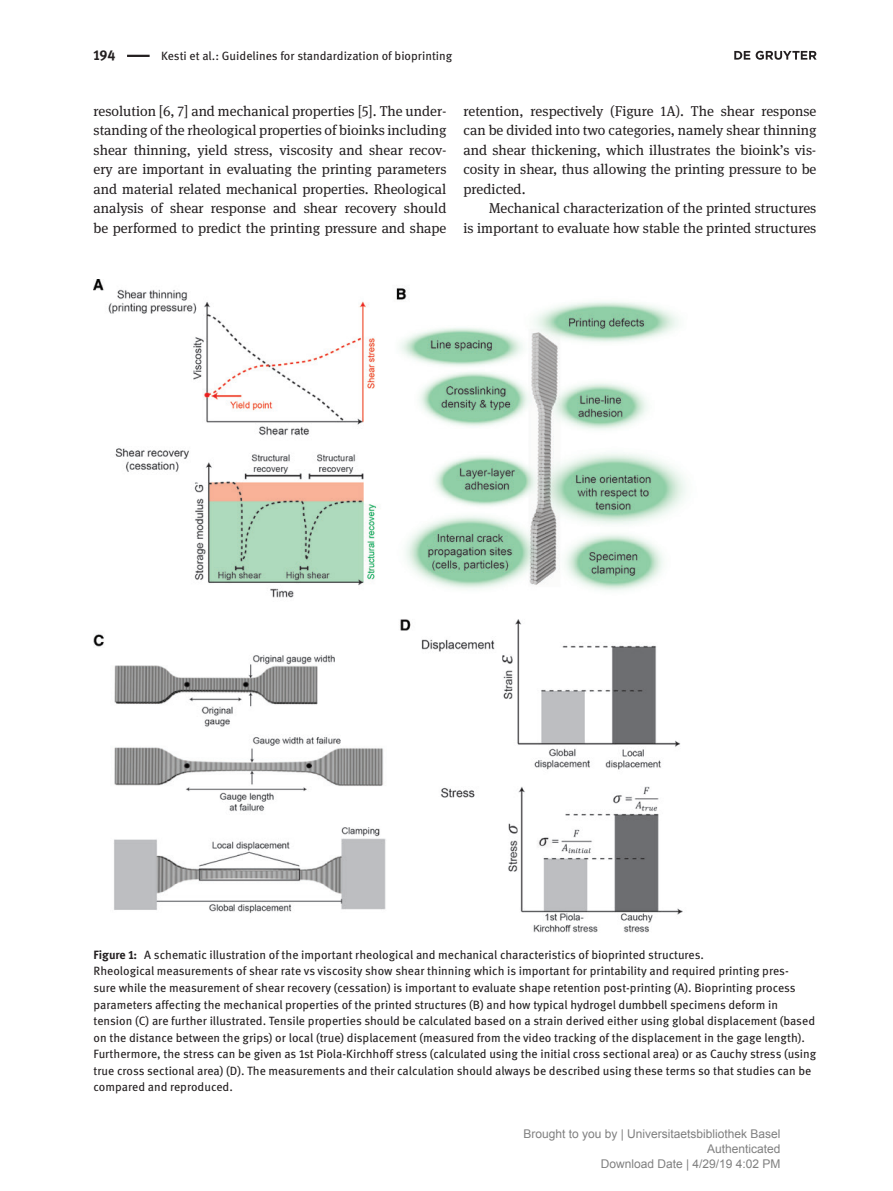
<style>
.page{position:relative;width:893px;height:1191px;background:#fff}
.page>*{position:absolute;margin:0;border:0;box-sizing:border-box;transform-origin:0 0}
.t1{font:14.25px/19.5px "DG Meta Serif Science";color:#231f20;text-align:justify}
.t2{font:700 14.25px "DG Meta Science";color:#231f20}
.t3{font:12px/16.5px "DG Meta Science";color:#231f20}
.t4{font:12px/15px "Arial";color:#808080;text-align:right}
.s1{font-weight:700}
</style>
<div class="page">
<hr style="left:127px;top:55px;width:23px;height:2px;background:#231f20">
<img style="left:94px;top:279px;width:592px;height:653px">
<svg style="left:734px;top:51px;width:83px;height:9px"></svg>
<p class="t2" style="left:94px;top:44px;width:24px">194</p>
<p class="t3" style="left:161px;top:47px;width:293px">Kesti et al.: Guidelines for standardization of bioprinting</p>
<p class="t1" style="left:94px;top:101px;width:354px">resolution [6, 7] and mechanical properties [5]. The under&shy;standing of the rheological properties of bioinks including shear thinning, yield stress, viscosity and shear recov&shy;ery are important in evaluating the printing parameters and material related mechanical properties. Rheological analysis of shear response and shear recovery should be performed to predict the printing pressure and shape</p>
<p class="t1" style="left:463px;top:101px;width:354px">retention, respectively (Figure 1A). The shear response can be divided into two categories, namely shear thinning and shear thickening, which illustrates the bioink’s vis&shy;cosity in shear, thus allowing the printing pressure to be predicted.</p>
<p class="t1" style="left:463px;top:198px;width:354px;text-align:right">Mechanical characterization of the printed structures<br>is important to evaluate how stable the printed structures</p>
<p class="t3" style="left:94px;top:946px;width:724px"><span class="s1">Figure 1:</span> A schematic illustration of the important rheological and mechanical characteristics of bioprinted structures.<br>Rheological measurements of shear rate vs viscosity show shear thinning which is important for printability and required printing pres-<br>sure while the measurement of shear recovery (cessation) is important to evaluate shape retention post-printing (A). Bioprinting process parameters affecting the mechanical properties of the printed structures (B) and how typical hydrogel dumbbell specimens deform in tension (C) are further illustrated. Tensile properties should be calculated based on a strain derived either using global displacement (based on the distance between the grips) or local (true) displacement (measured from the video tracking of the displacement in the gage length).<br>Furthermore, the stress can be given as 1st Piola-Kirchhoff stress (calculated using the initial cross sectional area) or as Cauchy stress (using true cross sectional area) (D). The measurements and their calculation should always be described using these terms so that studies can be compared and reproduced.</p>
<p class="t4" style="left:523px;top:1127px;width:259px">Brought to you by | Universitaetsbibliothek Basel<br>Authenticated<br>Download Date | 4/29/19 4:02 PM</p>
</div>
